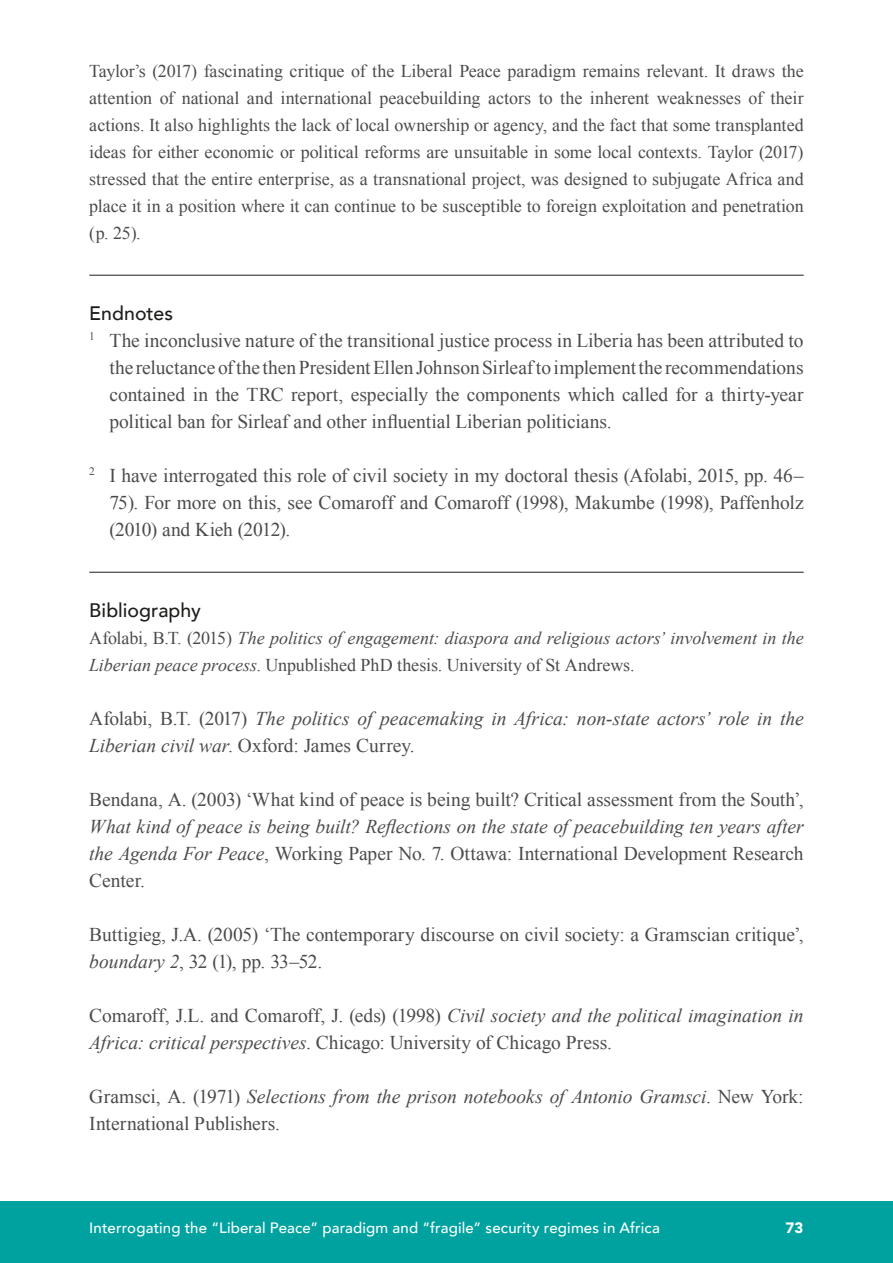
<style>
.page{position:relative;width:893px;height:1263px;background:#fff}
.page>*{position:absolute;margin:0;border:0;box-sizing:border-box;transform-origin:0 0}
.t1{font:19.5px/27px "Times New Roman";letter-spacing:-.005em;color:#4b4b4a;text-align:justify}
.t2{font:italic 19.5px/27px "Times New Roman";letter-spacing:-.005em;color:#4b4b4a}
.t3{font:500 19.5px "Avenir";color:#1d1d1b}
.t4{font:18px/27px "Times New Roman";letter-spacing:-.005em;color:#4b4b4a;text-align:justify}
.t5{font:italic 18px/27px "Times New Roman";letter-spacing:-.005em;color:#4b4b4a}
.t6{font:500 15px "Avenir";letter-spacing:.01em;color:#fff}
.t7{font:900 15px "Avenir";color:#fff}
.s1{font-style:normal}
.s2{font-style:italic}
</style>
<div class="page">
<div style="left:0;top:1201px;width:893px;height:62px;background:#00a2a0"></div>
<hr style="left:89px;top:275px;width:715px;height:1px;background:#1d1d1b">
<hr style="left:89px;top:572px;width:715px;height:1px;background:#1d1d1b">
<p class="t4" style="left:89px;top:57px;width:716px">Taylor’s (2017) fascinating critique of the Liberal Peace paradigm remains relevant. It draws the attention of national and international peacebuilding actors to the inherent weaknesses of their actions. It also highlights the lack of local ownership or agency, and the fact that some transplanted ideas for either economic or political reforms are unsuitable in some local contexts. Taylor (2017) stressed that the entire enterprise, as a transnational project, was designed to subjugate Africa and place it in a position where it can continue to be susceptible to foreign exploitation and penetration (p. 25).</p>
<p class="t3" style="left:89px;top:296px;width:85px">Endnotes</p>
<p class="t1" style="left:109px;top:326px;width:696px;text-indent:-20px"><sup>1</sup> The inconclusive nature of the transitional justice process in Liberia has been attributed to the reluctance of the then President Ellen Johnson Sirleaf to implement the recommendations contained in the TRC report, especially the components which called for a thirty-year political ban for Sirleaf and other influential Liberian politicians.</p>
<p class="t1" style="left:109px;top:461px;width:696px;text-indent:-20px"><sup>2</sup> I have interrogated this role of civil society in my doctoral thesis (Afolabi, 2015, pp. 46– 75). For more on this, see Comaroff and Comaroff (1998), Makumbe (1998), Paffenholz (2010) and Kieh (2012).</p>
<p class="t3" style="left:89px;top:593px;width:113px">Bibliography</p>
<p class="t5" style="left:89px;top:624px;width:716px"><span class="s1">Afolabi, B.T. (2015)</span> The politics of engagement: diaspora and religious actors’ involvement in the<br>Liberian peace process<span class="s1">. Unpublished PhD thesis. University of St Andrews.</span></p>
<p class="t2" style="left:89px;top:704px;width:716px"><span class="s1">Afolabi, B.T. (2017)</span> The politics of peacemaking in Africa: non-state actors’ role in the<br>Liberian civil war<span class="s1">. Oxford: James Currey.</span></p>
<p class="t1" style="left:89px;top:785px;width:716px">Bendana, A. (2003) ‘What kind of peace is being built? Critical assessment from the South’, <span class="s2">What kind of peace is being built? Reflections on the state of peacebuilding ten years after the Agenda For Peace</span>, Working Paper No. 7. Ottawa: International Development Research Center.</p>
<p class="t1" style="left:89px;top:920px;width:716px">Buttigieg, J.A. (2005) ‘The contemporary discourse on civil society: a Gramscian critique’, <span class="s2">boundary 2</span>, 32 (1), pp. 33–52.</p>
<p class="t1" style="left:89px;top:1001px;width:716px">Comaroff, J.L. and Comaroff, J. (eds) (1998) <span class="s2">Civil society and the political imagination in<br>Africa: critical perspectives</span>. Chicago: University of Chicago Press.</p>
<p class="t1" style="left:89px;top:1082px;width:716px">Gramsci, A. (1971) <span class="s2">Selections from the prison notebooks of Antonio Gramsci</span>. New York:<br>International Publishers.</p>
<p class="t6" style="left:89px;top:1214px;width:572px">Interrogating the “Liberal Peace” paradigm and “fragile” security regimes in Africa</p>
<p class="t7" style="left:785px;top:1214px;width:19px">73</p>
</div>
